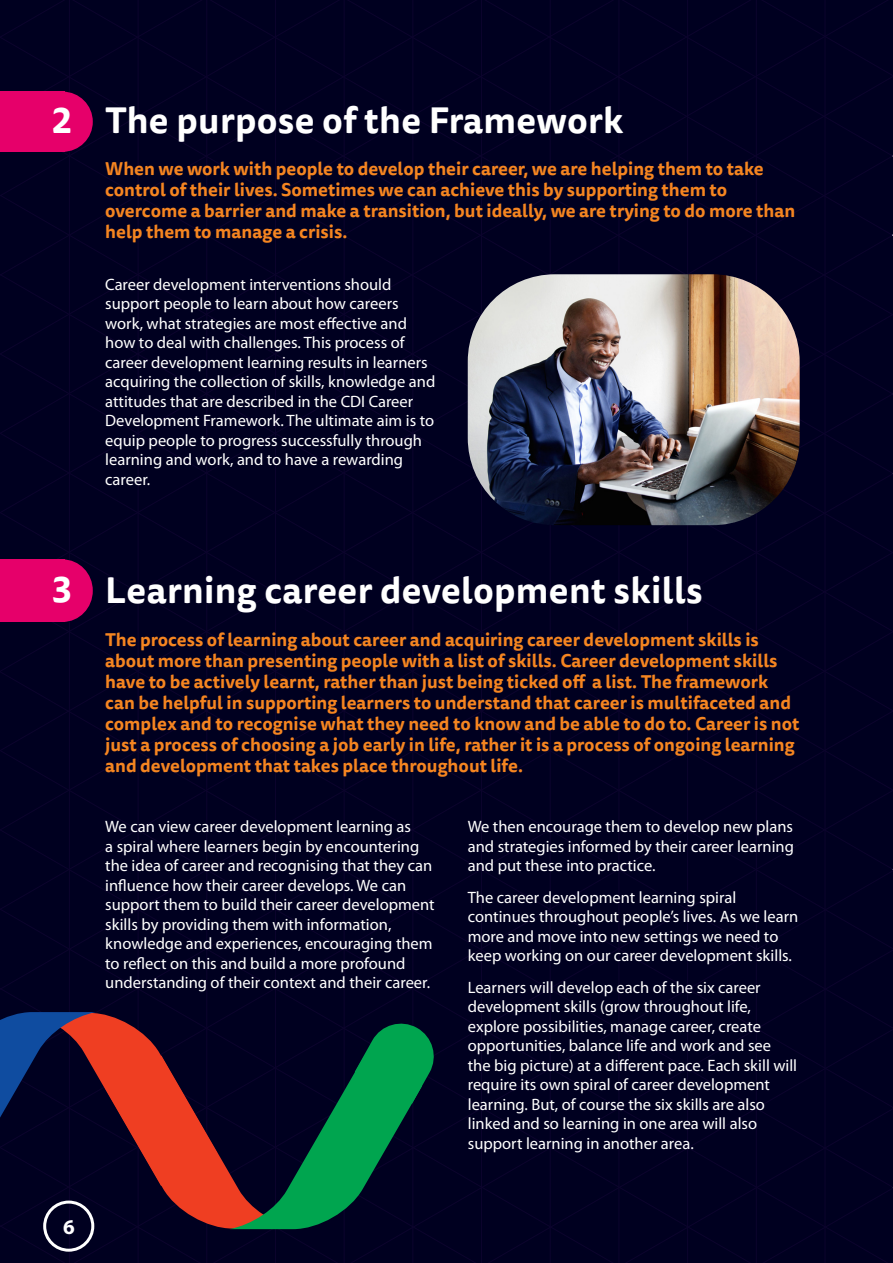
<style>
.page{position:relative;width:893px;height:1263px;background:#fff}
.page>*{position:absolute;margin:0;border:0;box-sizing:border-box;transform-origin:0 0}
.t1{font:700 36px "Tisa Sans Pro";letter-spacing:.01em;color:#fff}
.t2{font:700 21px "Myriad Pro";color:#fff}
.t3{font:700 18px/21px "Tisa Sans Pro";color:#f58520}
.t4{font:16.5px/19.5px "Myriad Pro";color:#fff}
</style>
<div class="page">
<div style="left:0;top:632px;width:680px;height:29px;background:#000020"></div>
<div style="left:0;top:661px;width:680px;height:78px;background:#000020"></div>
<div style="left:0;top:739px;width:680px;height:79px;background:#000020"></div>
<div style="left:0;top:818px;width:680px;height:445px;background:#000020"></div>
<div style="left:0;top:898px;width:651px;height:365px;background:#000020"></div>
<div style="left:0;top:975px;width:520px;height:288px;background:#000020"></div>
<div style="left:0;top:554px;width:680px;height:78px;background:#000020"></div>
<div style="left:2px;top:0;width:517px;height:25px;background:#000020"></div>
<div style="left:0;top:25px;width:680px;height:529px;background:#000020"></div>
<div style="left:519px;top:0;width:161px;height:157px;background:#000020"></div>
<div style="left:680px;top:0;width:213px;height:1263px;background:#000020"></div>
<div style="left:33px;top:92px;width:60px;height:60px;background:#e6006a;border-radius:50%"></div>
<div style="left:0;top:92px;width:64px;height:60px;background:#e6006a"></div>
<div style="left:33px;top:559px;width:60px;height:63px;background:#e6006a;border-radius:50%"></div>
<div style="left:0;top:559px;width:64px;height:63px;background:#e6006a"></div>
<img style="left:468px;top:274px;width:332px;height:251px">
<svg style="left:0;top:1012px;width:438px;height:251px"></svg>
<p class="t1" style="left:52px;top:94px;width:22px">2</p>
<p class="t1" style="left:105px;top:93px;width:520px">The purpose of the Framework</p>
<p class="t3" style="left:105px;top:158px;width:692px">When we work with people to develop their career, we are helping them to take control of their lives. Sometimes we can achieve this by supporting them to overcome a barrier and make a transition, but ideally, we are trying to do more than help them to manage a crisis.</p>
<p class="t4" style="left:105px;top:275px;width:332px">Career development interventions should support people to learn about how careers work, what strategies are most effective and how to deal with challenges. This process of career development learning results in learners acquiring the collection of skills, knowledge and attitudes that are described in the CDI Career Development Framework. The ultimate aim is to equip people to progress successfully through learning and work, and to have a rewarding career.</p>
<p class="t1" style="left:52px;top:563px;width:22px">3</p>
<p class="t2" style="left:63px;top:1215px;width:13px">6</p>
<p class="t1" style="left:105px;top:564px;width:599px">Learning career development skills</p>
<p class="t3" style="left:105px;top:629px;width:696px">The process of learning about career and acquiring career development skills is about more than presenting people with a list of skills. Career development skills have to be actively learnt, rather than just being ticked off a list. The framework can be helpful in supporting learners to understand that career is multifaceted and complex and to recognise what they need to know and be able to do to. Career is not just a process of choosing a job early in life, rather it is a process of ongoing learning and development that takes place throughout life.</p>
<p class="t4" style="left:105px;top:817px;width:331px">We can view career development learning as<br>a spiral where learners begin by encountering the idea of career and recognising that they can influence how their career develops. We can support them to build their career development skills by providing them with information, knowledge and experiences, encouraging them to reflect on this and build a more profound understanding of their context and their career.</p>
<p class="t4" style="left:468px;top:817px;width:328px;text-align:justify">We then encourage them to develop new plans and strategies informed by their career learning and put these into practice.</p>
<p class="t4" style="left:468px;top:888px;width:332px">The career development learning spiral continues throughout people’s lives. As we learn more and move into new settings we need to keep working on our career development skills.</p>
<p class="t4" style="left:468px;top:978px;width:331px">Learners will develop each of the six career development skills (grow throughout life, explore possibilities, manage career, create opportunities, balance life and work and see the big picture) at a different pace. Each skill will require its own spiral of career development learning. But, of course the six skills are also linked and so learning in one area will also support learning in another area.</p>
</div>
